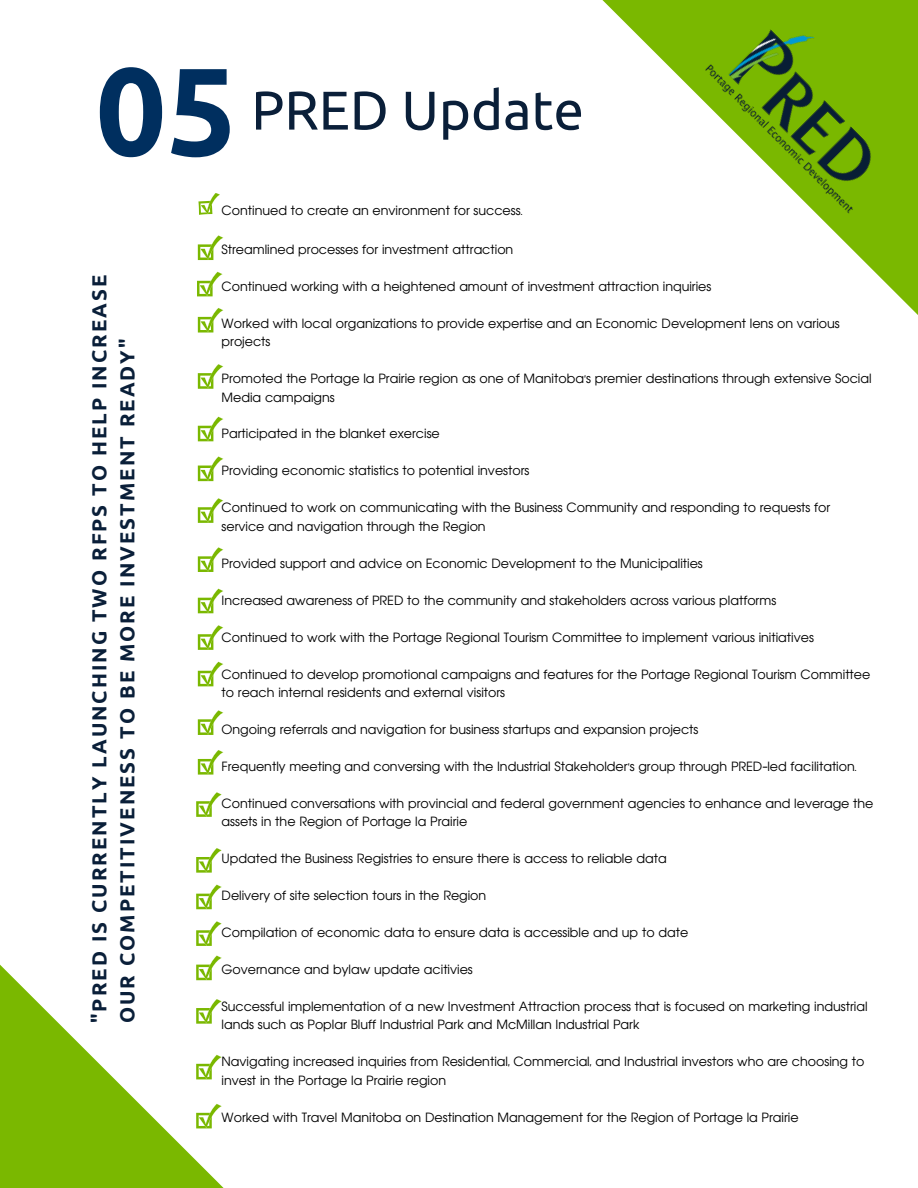
<style>
.page{position:relative;width:918px;height:1188px;background:#fff}
.page>*{position:absolute;margin:0;border:0;box-sizing:border-box;transform-origin:0 0}
.t1{font:700 124.5px "Ubuntu";color:#002f5f}
.t2{font:54.6px "Ubuntu";color:#0a1f39}
.t3{font:700 20.4px/28.2px "Ubuntu";letter-spacing:.1em;color:#0a1f39}
.t4{font:13.8px/18.5px "Aharoni CLM";color:#000}
</style>
<div class="page">
<svg style="left:602px;top:0;width:316px;height:315px"></svg>
<svg style="left:0;top:759px;width:224px;height:429px"></svg>
<svg style="left:198px;top:193px;width:22px;height:22px"></svg>
<svg style="left:198px;top:235px;width:26px;height:25px"></svg>
<svg style="left:197px;top:272px;width:26px;height:24px"></svg>
<svg style="left:198px;top:364px;width:26px;height:25px"></svg>
<svg style="left:198px;top:417px;width:26px;height:24px"></svg>
<svg style="left:198px;top:456px;width:26px;height:25px"></svg>
<svg style="left:198px;top:498px;width:26px;height:25px"></svg>
<svg style="left:198px;top:547px;width:26px;height:25px"></svg>
<svg style="left:198px;top:589px;width:26px;height:24px"></svg>
<svg style="left:198px;top:625px;width:26px;height:25px"></svg>
<svg style="left:196px;top:955px;width:26px;height:25px"></svg>
<svg style="left:198px;top:662px;width:26px;height:24px"></svg>
<svg style="left:196px;top:921px;width:26px;height:25px"></svg>
<svg style="left:196px;top:885px;width:26px;height:24px"></svg>
<svg style="left:198px;top:710px;width:26px;height:25px"></svg>
<svg style="left:198px;top:750px;width:26px;height:25px"></svg>
<svg style="left:198px;top:308px;width:26px;height:25px"></svg>
<svg style="left:196px;top:999px;width:26px;height:25px"></svg>
<img style="left:685px;top:0;width:233px;height:236px">
<svg style="left:196px;top:1104px;width:26px;height:24px"></svg>
<svg style="left:196px;top:1055px;width:26px;height:24px"></svg>
<svg style="left:196px;top:792px;width:26px;height:25px"></svg>
<svg style="left:196px;top:848px;width:26px;height:25px"></svg>
<h1 class="t1" style="left:96px;top:39px;width:143px">05</h1>
<h2 class="t2" style="left:251px;top:79px;width:334px">PRED Update</h2>
<h3 class="t3" style="left:85px;top:1023px;width:750px;rotate:-90deg">"PRED IS CURRENTLY LAUNCHING TWO RFPS TO HELP INCREASE<br>OUR COMPETITIVENESS TO BE MORE INVESTMENT READY"</h3>
<p class="t4" style="left:222px;top:202px;width:303px">Continued to create an environment for success.</p>
<p class="t4" style="left:222px;top:241px;width:293px">Streamlined processes for investment attraction</p>
<p class="t4" style="left:222px;top:278px;width:491px">Continued working with a heightened amount of investment attraction inquiries</p>
<p class="t4" style="left:222px;top:315px;width:620px">Worked with local organizations to provide expertise and an Economic Development lens on various projects</p>
<p class="t4" style="left:222px;top:370px;width:652px">Promoted the Portage la Prairie region as one of Manitoba's premier destinations through extensive Social<br>Media campaigns</p>
<p class="t4" style="left:222px;top:425px;width:220px">Participated in the blanket exercise</p>
<p class="t4" style="left:222px;top:462px;width:309px">Providing economic statistics to potential investors</p>
<p class="t4" style="left:222px;top:499px;width:610px">Continued to work on communicating with the Business Community and responding to requests for service and navigation through the Region</p>
<p class="t4" style="left:222px;top:555px;width:483px">Provided support and advice on Economic Development to the Municipalities</p>
<p class="t4" style="left:222px;top:592px;width:556px">Increased awareness of PRED to the community and stakeholders across various platforms</p>
<p class="t4" style="left:222px;top:629px;width:594px">Continued to work with the Portage Regional Tourism Committee to implement various initiatives</p>
<p class="t4" style="left:222px;top:666px;width:650px">Continued to develop promotional campaigns and features for the Portage Regional Tourism Committee to reach internal residents and external visitors</p>
<p class="t4" style="left:222px;top:721px;width:478px">Ongoing referrals and navigation for business startups and expansion projects</p>
<p class="t4" style="left:222px;top:758px;width:637px">Frequently meeting and conversing with the Industrial Stakeholder's group through PRED-led facilitation.</p>
<p class="t4" style="left:222px;top:795px;width:653px">Continued conversations with provincial and federal government agencies to enhance and leverage the assets in the Region of Portage la Prairie</p>
<p class="t4" style="left:222px;top:850px;width:447px">Updated the Business Registries to ensure there is access to reliable data</p>
<p class="t4" style="left:222px;top:887px;width:266px">Delivery of site selection tours in the Region</p>
<p class="t4" style="left:222px;top:924px;width:468px">Compilation of economic data to ensure data is accessible and up to date</p>
<p class="t4" style="left:222px;top:961px;width:253px">Governance and bylaw update acitivies</p>
<p class="t4" style="left:222px;top:998px;width:648px">Successful implementation of a new Investment Attraction process that is focused on marketing industrial lands such as Poplar Bluff Industrial Park and McMillan Industrial Park</p>
<p class="t4" style="left:222px;top:1053px;width:644px">Navigating increased inquiries from Residential, Commercial, and Industrial investors who are choosing to invest in the Portage la Prairie region</p>
<p class="t4" style="left:222px;top:1109px;width:579px">Worked with Travel Manitoba on Destination Management for the Region of Portage la Prairie</p>
</div>
